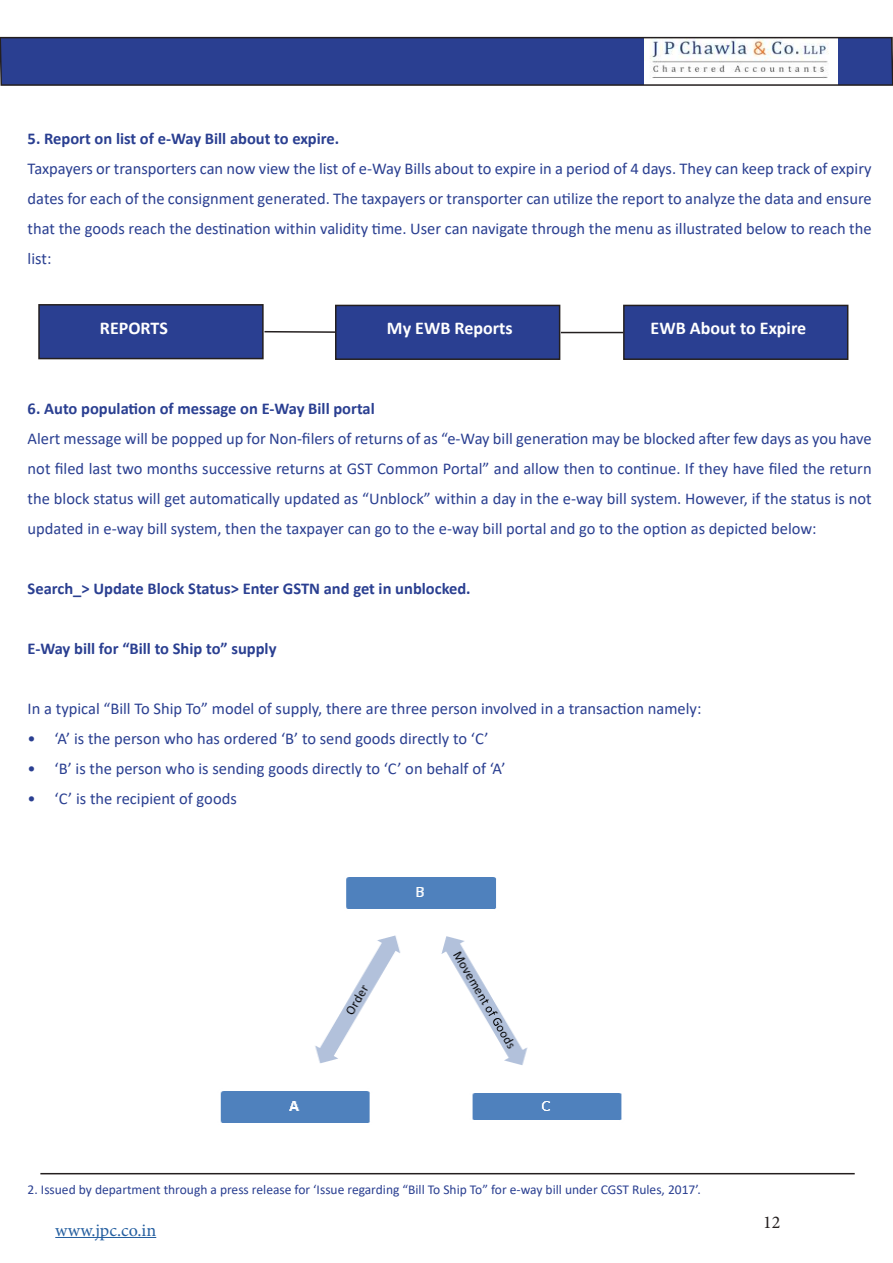
<style>
.page{position:relative;width:893px;height:1263px;background:#fff}
.page>*{position:absolute;margin:0;border:0;box-sizing:border-box;transform-origin:0 0}
.t1{font:700 18px "Calibri";color:#fff}
.t2{font:18px "Minion Pro";letter-spacing:.005em;color:#255fa0}
.t3{font:18px "Minion Pro";color:#241f1f}
.t4{font:16.5px/30px "Calibri";color:#2a3f91;text-align:justify}
.t5{font:700 16.5px "Calibri";color:#2a3f91}
.t6{font:13.5px "Calibri";color:#2a3f91}
</style>
<div class="page">
<hr style="left:55px;top:1237px;width:101px;height:1px;background:#255fa0">
<svg style="left:0;top:36px;width:893px;height:50px;background:#54639e"></svg>
<div style="left:39px;top:305px;width:224px;height:54px;background:#2a3f91"></div>
<div style="left:38px;top:304px;width:226px;height:55px;border:2px solid #241f1f"></div>
<div style="left:336px;top:305px;width:224px;height:54px;background:#2a3f91"></div>
<div style="left:335px;top:305px;width:225px;height:55px;border:2px solid #241f1f"></div>
<div style="left:624px;top:305px;width:224px;height:54px;background:#2a3f91"></div>
<div style="left:623px;top:305px;width:225px;height:55px;border:2px solid #241f1f"></div>
<hr style="left:264px;top:331px;width:71px;height:2px;background:#241f1f">
<hr style="left:561px;top:332px;width:62px;height:1px;background:#241f1f">
<img style="left:220px;top:877px;width:402px;height:246px">
<hr style="left:40px;top:1173px;width:815px;height:1px;background:#241f1f">
<p class="t5" style="left:28px;top:127px;width:313px">5. Report on list of e-Way Bill about to expire.</p>
<p class="t4" style="left:28px;top:153px;width:846px">Taxpayers or transporters can now view the list of e-Way Bills about to expire in a period of 4 days. They can keep track of expiry dates for each of the consignment generated. The taxpayers or transporter can utilize the report to analyze the data and ensure that the goods reach the destination within validity time. User can navigate through the menu as illustrated below to reach the list:</p>
<p class="t1" style="left:100px;top:315px;width:69px">REPORTS</p>
<p class="t1" style="left:387px;top:315px;width:127px">My EWB Reports</p>
<p class="t1" style="left:651px;top:315px;width:157px">EWB About to Expire</p>
<p class="t5" style="left:28px;top:397px;width:349px">6. Auto population of message on E-Way Bill portal</p>
<p class="t4" style="left:28px;top:423px;width:846px">Alert message will be popped up for Non-filers of returns of as “e-Way bill generation may be blocked after few days as you have not filed last two months successive returns at GST Common Portal” and allow then to continue. If they have filed the return the block status will get automatically updated as “Unblock” within a day in the e-way bill system. However, if the status is not updated in e-way bill system, then the taxpayer can go to the e-way bill portal and go to the option as depicted below:</p>
<p class="t5" style="left:28px;top:577px;width:445px">Search_&gt; Update Block Status&gt; Enter GSTN and get in unblocked.</p>
<p class="t5" style="left:28px;top:637px;width:250px">E-Way bill for “Bill to Ship to” supply</p>
<p class="t4" style="left:28px;top:693px;width:675px">In a typical “Bill To Ship To” model of supply, there are three person involved in a transaction namely:</p>
<p class="t4" style="left:28px;top:723px;width:463px">• ‘A’ is the person who has ordered ‘B’ to send goods directly to ‘C’</p>
<p class="t4" style="left:28px;top:753px;width:479px">• ‘B’ is the person who is sending goods directly to ‘C’ on behalf of ‘A’</p>
<p class="t4" style="left:28px;top:783px;width:211px">• ‘C’ is the recipient of goods</p>
<p class="t6" style="left:28px;top:1180px;width:675px">2. Issued by department through a press release for ‘Issue regarding “Bill To Ship To” for e-way bill under CGST Rules, 2017’.</p>
<p class="t2" style="left:55px;top:1218px;width:102px">www.jpc.co.in</p>
<p class="t3" style="left:763px;top:1210px;width:19px">12</p>
</div>
